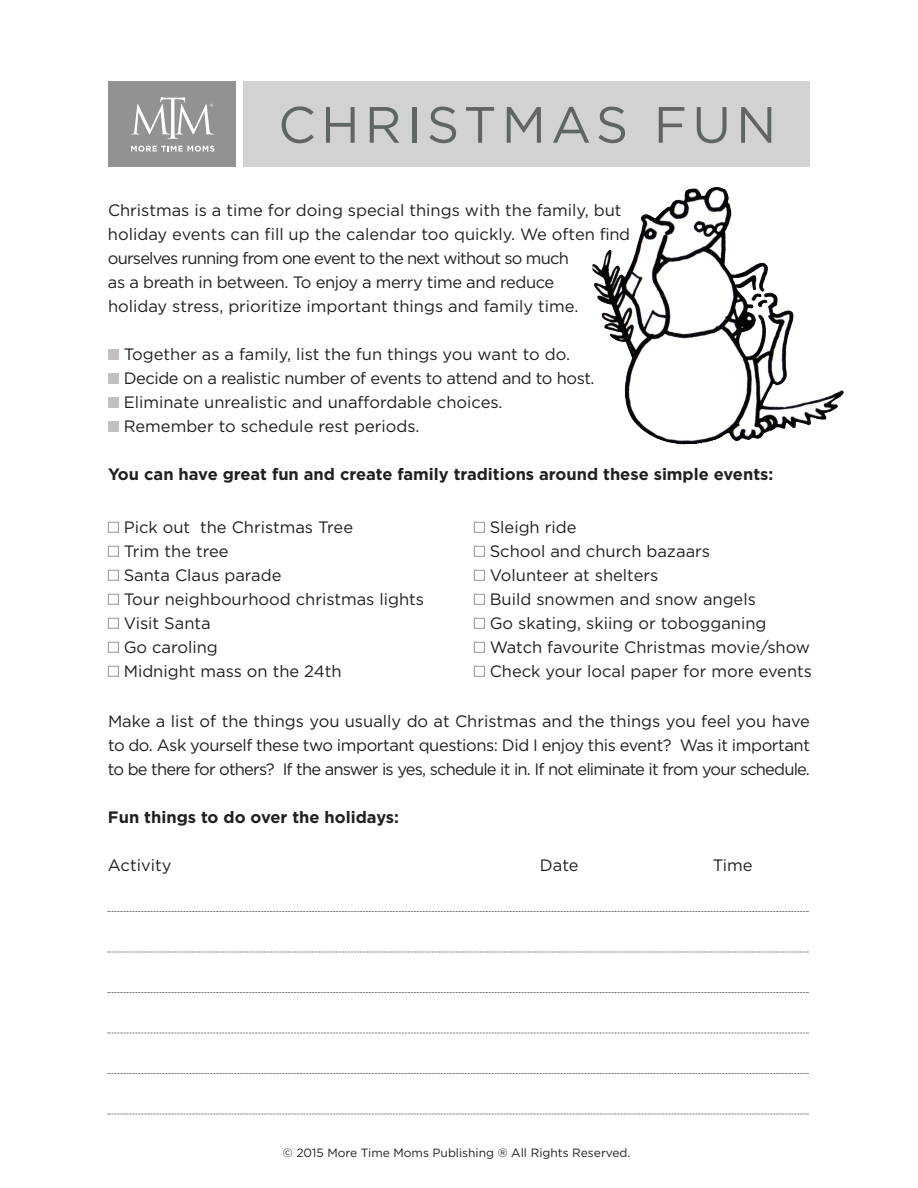
<style>
.page{position:relative;width:918px;height:1188px;background:#fff}
.page>*{position:absolute;margin:0;border:0;box-sizing:border-box;transform-origin:0 0}
.t1{font:51px "Gotham";letter-spacing:.1em;color:#5f6565}
.t2{font:16.5px/24px "Gotham";color:#231f20}
.t3{font:700 16.5px "Gotham";color:#231f20}
.t4{font:12px "Gotham";color:#231f20}
</style>
<div class="page">
<div style="left:108px;top:349px;width:11px;height:11px;background:#c3c0bf"></div>
<div style="left:108px;top:373px;width:11px;height:11px;background:#c3c0bf"></div>
<div style="left:108px;top:397px;width:11px;height:11px;background:#c3c0bf"></div>
<div style="left:108px;top:421px;width:11px;height:11px;background:#c3c0bf"></div>
<div style="left:108px;top:522px;width:11px;height:11px;border:1px solid #939598"></div>
<div style="left:108px;top:546px;width:11px;height:11px;border:1px solid #939598"></div>
<div style="left:108px;top:570px;width:11px;height:11px;border:1px solid #939598"></div>
<div style="left:108px;top:594px;width:11px;height:11px;border:1px solid #939598"></div>
<div style="left:108px;top:618px;width:11px;height:11px;border:1px solid #939598"></div>
<div style="left:108px;top:642px;width:11px;height:11px;border:1px solid #939598"></div>
<div style="left:108px;top:666px;width:11px;height:11px;border:1px solid #939598"></div>
<div style="left:474px;top:522px;width:11px;height:11px;border:1px solid #939598"></div>
<div style="left:474px;top:546px;width:11px;height:11px;border:1px solid #939598"></div>
<div style="left:474px;top:570px;width:11px;height:11px;border:1px solid #939598"></div>
<div style="left:474px;top:594px;width:11px;height:11px;border:1px solid #939598"></div>
<div style="left:474px;top:618px;width:11px;height:11px;border:1px solid #939598"></div>
<div style="left:474px;top:642px;width:11px;height:11px;border:1px solid #939598"></div>
<div style="left:474px;top:666px;width:11px;height:11px;border:1px solid #939598"></div>
<svg style="left:108px;top:911px;width:701px;height:1px"></svg>
<svg style="left:108px;top:952px;width:701px;height:1px"></svg>
<svg style="left:108px;top:992px;width:701px;height:1px"></svg>
<svg style="left:108px;top:1033px;width:701px;height:1px"></svg>
<svg style="left:108px;top:1073px;width:701px;height:1px"></svg>
<svg style="left:108px;top:1114px;width:701px;height:1px"></svg>
<img style="left:593px;top:187px;width:175px;height:146px">
<div style="left:244px;top:81px;width:566px;height:85px;background:#d3d2d2"></div>
<div style="left:108px;top:81px;width:128px;height:85px;background:#929292"></div>
<svg style="left:131px;top:97px;width:83px;height:42px"></svg>
<svg style="left:131px;top:146px;width:83px;height:6px"></svg>
<h1 class="t1" style="left:278px;top:95px;width:500px">CHRISTMAS FUN</h1>
<p class="t2" style="left:108px;top:198px;width:524px">Christmas is a time for doing special things with the family, but holiday events can fill up the calendar too quickly. We often find ourselves running from one event to the next without so much<br>as a breath in between. To enjoy a merry time and reduce<br>holiday stress, prioritize important things and family time.</p>
<p class="t2" style="left:124px;top:342px;width:472px">Together as a family, list the fun things you want to do.<br>Decide on a realistic number of events to attend and to host.<br>Eliminate unrealistic and unaffordable choices.<br>Remember to schedule rest periods.</p>
<p class="t3" style="left:108px;top:464px;width:667px">You can have great fun and create family traditions around these simple events:</p>
<p class="t2" style="left:124px;top:515px;width:302px">Pick out the Christmas Tree<br>Trim the tree<br>Santa Claus parade<br>Tour neighbourhood christmas lights<br>Visit Santa<br>Go caroling<br>Midnight mass on the 24th</p>
<p class="t2" style="left:490px;top:515px;width:324px">Sleigh ride<br>School and church bazaars<br>Volunteer at shelters<br>Build snowmen and snow angels<br>Go skating, skiing or tobogganing<br>Watch favourite Christmas movie/show<br>Check your local paper for more events</p>
<p class="t2" style="left:108px;top:709px;width:704px;text-align:justify">Make a list of the things you usually do at Christmas and the things you feel you have to do. Ask yourself these two important questions: Did I enjoy this event? Was it important to be there for others? If the answer is yes, schedule it in. If not eliminate it from your schedule.</p>
<p class="t3" style="left:108px;top:807px;width:293px">Fun things to do over the holidays:</p>
<p class="t2" style="left:108px;top:853px;width:65px">Activity</p>
<p class="t2" style="left:540px;top:853px;width:40px">Date</p>
<p class="t2" style="left:713px;top:853px;width:41px">Time</p>
<p class="t4" style="left:283px;top:1146px;width:349px">© 2015 More Time Moms Publishing ® All Rights Reserved.</p>
</div>
